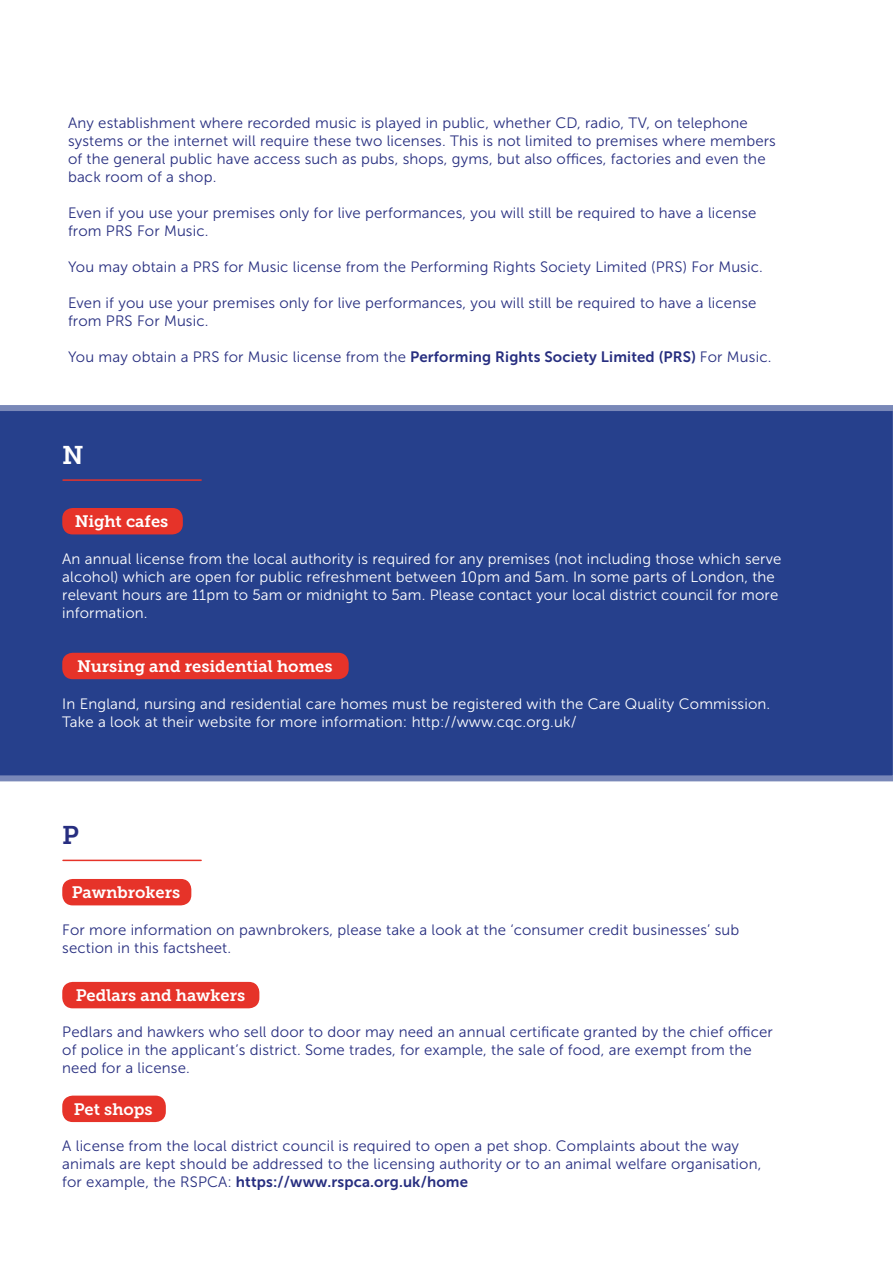
<style>
.page{position:relative;width:893px;height:1263px;background:#fff}
.page>*{position:absolute;margin:0;border:0;box-sizing:border-box;transform-origin:0 0}
.t1{font:25.5px "Museo Slab 700";color:#fff}
.t2{font:25.5px "Museo Slab 700";color:#272e80}
.t3{font:16.5px "Museo Slab 700";color:#fff}
.t4{font:15px/18px "Museo Sans 300";letter-spacing:.01em;color:#272e80}
.t5{font:15px/18px "Museo Sans 300";letter-spacing:.01em;color:#fff}
.t6{font:15px "Museo Sans 700";letter-spacing:.01em;color:#272e80}
.s1{font-family:"Museo Sans 700"}
.s2{font-family:"Museo Sans 300"}
</style>
<div class="page">
<div style="left:0;top:405px;width:893px;height:376px;background:#26408c"></div>
<div style="left:62px;top:508px;width:121px;height:26px;background:#e63329;border-radius:11px"></div>
<div style="left:62px;top:653px;width:287px;height:26px;background:#e63329;border-radius:11px"></div>
<hr style="left:63px;top:479px;width:138px;height:2px;background:#e63329">
<hr style="left:63px;top:860px;width:138px;height:1px;background:#e63329">
<div style="left:62px;top:879px;width:129px;height:26px;background:#e63329;border-radius:11px"></div>
<div style="left:62px;top:982px;width:197px;height:26px;background:#e63329;border-radius:11px"></div>
<div style="left:62px;top:1095px;width:104px;height:27px;background:#e63329;border-radius:11px"></div>
<p class="t4" style="left:68px;top:114px;width:709px">Any establishment where recorded music is played in public, whether CD, radio, TV, on telephone systems or the internet will require these two licenses. This is not limited to premises where members of the general public have access such as pubs, shops, gyms, but also offices, factories and even the back room of a shop.</p>
<p class="t4" style="left:68px;top:204px;width:690px">Even if you use your premises only for live performances, you will still be required to have a license from PRS For Music.</p>
<p class="t4" style="left:68px;top:258px;width:696px">You may obtain a PRS for Music license from the Performing Rights Society Limited (PRS) For Music.</p>
<p class="t4" style="left:68px;top:294px;width:690px">Even if you use your premises only for live performances, you will still be required to have a license from PRS For Music.</p>
<p class="t4" style="left:68px;top:348px;width:705px">You may obtain a PRS for Music license from the <span class="s1">Performing Rights Society Limited (PRS)</span> For Music.</p>
<h1 class="t1" style="left:62px;top:440px;width:23px">N</h1>
<p class="t3" style="left:75px;top:512px;width:95px">Night cafes</p>
<p class="t5" style="left:62px;top:550px;width:721px">An annual license from the local authority is required for any premises (not including those which serve alcohol) which are open for public refreshment between 10pm and 5am. In some parts of London, the relevant hours are 11pm to 5am or midnight to 5am. Please contact your local district council for more information.</p>
<p class="t3" style="left:77px;top:657px;width:257px">Nursing and residential homes</p>
<p class="t5" style="left:62px;top:695px;width:709px">In England, nursing and residential care homes must be registered with the Care Quality Commission.<br>Take a look at their website for more information: http://www.cqc.org.uk/</p>
<h1 class="t2" style="left:62px;top:821px;width:18px">P</h1>
<p class="t3" style="left:72px;top:883px;width:110px">Pawnbrokers</p>
<p class="t4" style="left:62px;top:920px;width:679px">For more information on pawnbrokers, please take a look at the ‘consumer credit businesses’ sub section in this factsheet.</p>
<p class="t3" style="left:76px;top:986px;width:171px">Pedlars and hawkers</p>
<p class="t4" style="left:62px;top:1023px;width:712px">Pedlars and hawkers who sell door to door may need an annual certificate granted by the chief officer of police in the applicant’s district. Some trades, for example, the sale of food, are exempt from the need for a license.</p>
<p class="t3" style="left:74px;top:1100px;width:80px">Pet shops</p>
<p class="t4" style="left:62px;top:1137px;width:701px">A license from the local district council is required to open a pet shop. Complaints about the way animals are kept should be addressed to the licensing authority or to an animal welfare organisation,</p>
<p class="t6" style="left:62px;top:1173px;width:407px"><span class="s2">for example, the RSPCA:</span> https://www.rspca.org.uk/home</p>
</div>
